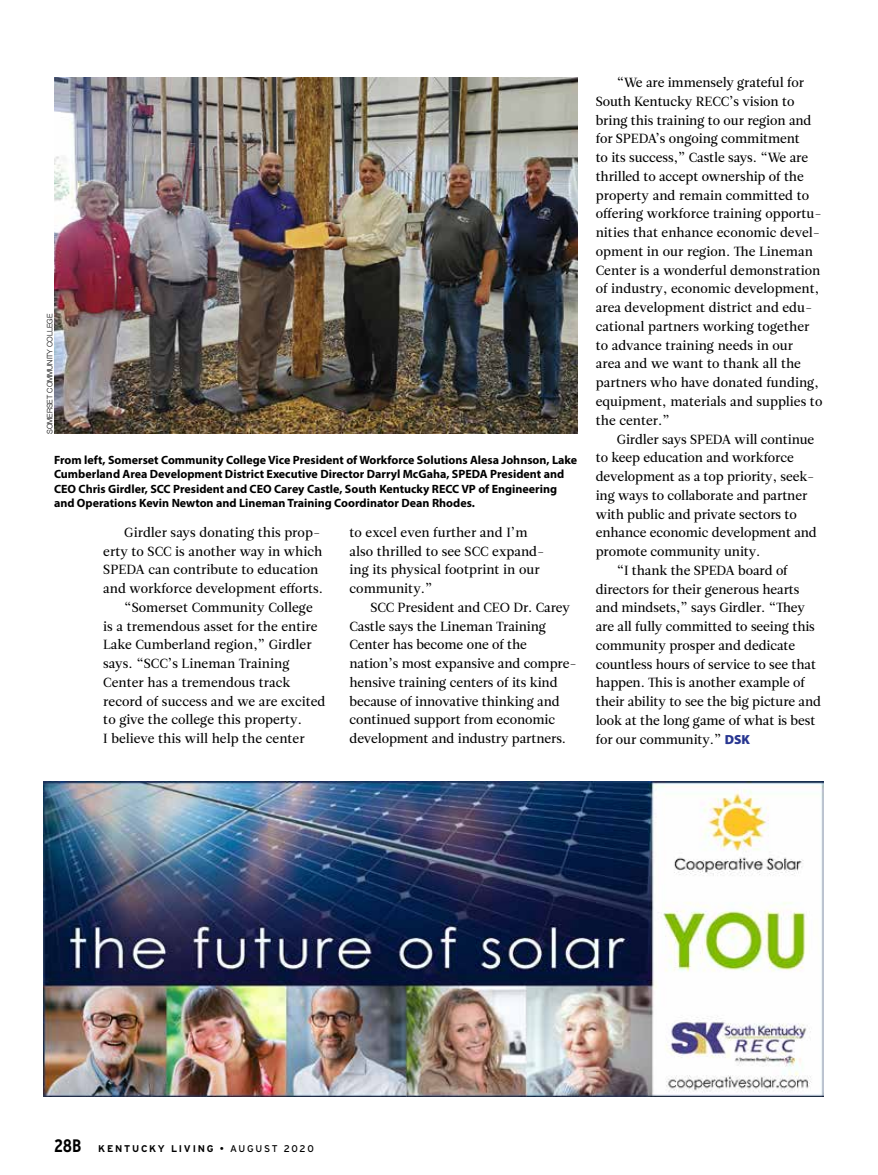
<style>
.page{position:relative;width:878px;height:1175px;background:#fff}
.page>*{position:absolute;margin:0;border:0;box-sizing:border-box;transform-origin:0 0}
.t1{font:700 condensed 18px "Interstate";color:#000}
.t2{font:13.2px/18.8px "Leitura Roman 2";letter-spacing:-.005em;color:#000}
.t3{font:700 12px/14.4px "Myriad Pro";color:#000}
.t4{font:700 9.75px "Interstate";letter-spacing:.18em;color:#000}
.t5{font:300 7.5px "Helvetica Neue";letter-spacing:-.01em;color:#000}
.s1{font-family:"Myriad Pro";font-weight:900;color:#283691}
.s2{font-weight:400}
</style>
<div class="page">
<img style="left:54px;top:78px;width:523px;height:356px">
<img style="left:44px;top:781px;width:779px;height:316px">
<p class="t5" style="left:44px;top:434px;width:121px;rotate:-90deg">SOMERSET COMMUNITY COLLEGE</p>
<p class="t3" style="left:54px;top:452px;width:524px">From left, Somerset Community College Vice President of Workforce Solutions Alesa Johnson, Lake Cumberland Area Development District Executive Director Darryl McGaha, SPEDA President and CEO Chris Girdler, SCC President and CEO Carey Castle, South Kentucky RECC VP of Engineering and Operations Kevin Newton and Lineman Training Coordinator Dean Rhodes.</p>
<p class="t2" style="left:124px;top:525px;width:198px">Girdler says donating this prop-</p>
<p class="t2" style="left:103px;top:543px;width:220px">erty to SCC is another way in which</p>
<p class="t2" style="left:103px;top:562px;width:216px">SPEDA can contribute to education</p>
<p class="t2" style="left:103px;top:581px;width:221px">and workforce development efforts.</p>
<p class="t2" style="left:124px;top:600px;width:190px">“Somerset Community College</p>
<p class="t2" style="left:103px;top:618px;width:216px">is a tremendous asset for the entire</p>
<p class="t2" style="left:103px;top:637px;width:210px">Lake Cumberland region,” Girdler</p>
<p class="t2" style="left:103px;top:656px;width:188px">says. “SCC’s Lineman Training</p>
<p class="t2" style="left:103px;top:675px;width:189px">Center has a tremendous track</p>
<p class="t2" style="left:103px;top:693px;width:224px">record of success and we are excited</p>
<p class="t2" style="left:103px;top:712px;width:200px">to give the college this property.</p>
<p class="t2" style="left:103px;top:731px;width:203px">I believe this will help the center</p>
<p class="t2" style="left:349px;top:524px;width:197px">to excel even further and I’m also thrilled to see SCC expand&shy;ing its physical footprint in our community.”</p>
<p class="t2" style="left:349px;top:600px;width:229px;text-indent:21px">SCC President and CEO Dr. Carey Castle says the Lineman Training Center has become one of the nation’s most expansive and compre&shy;hensive training centers of its kind because of innovative thinking and continued support from economic development and industry partners.</p>
<p class="t2" style="left:595px;top:75px;width:228px;text-indent:21px">“We are immensely grateful for South Kentucky RECC’s vision to bring this training to our region and for SPEDA’s ongoing commitment<br>to its success,” Castle says. “We are thrilled to accept ownership of the property and remain committed to offering workforce training opportu&shy;nities that enhance economic devel&shy;opment in our region. The Lineman Center is a wonderful demonstration of industry, economic development, area development district and edu&shy;cational partners working together to advance training needs in our<br>area and we want to thank all the partners who have donated funding, equipment, materials and supplies to the center.”</p>
<p class="t2" style="left:616px;top:431px;width:199px">Girdler says SPEDA will continue</p>
<p class="t2" style="left:595px;top:450px;width:199px">to keep education and workforce</p>
<p class="t2" style="left:595px;top:469px;width:220px">development as a top priority, seek-</p>
<p class="t2" style="left:595px;top:487px;width:213px">ing ways to collaborate and partner</p>
<p class="t2" style="left:595px;top:506px;width:203px">with public and private sectors to</p>
<p class="t2" style="left:595px;top:525px;width:223px">enhance economic development and</p>
<p class="t2" style="left:595px;top:544px;width:166px">promote community unity.</p>
<p class="t2" style="left:616px;top:562px;width:172px">“I thank the SPEDA board of</p>
<p class="t2" style="left:595px;top:581px;width:205px">directors for their generous hearts</p>
<p class="t2" style="left:595px;top:600px;width:211px">and mindsets,” says Girdler. “They</p>
<p class="t2" style="left:595px;top:619px;width:221px">are all fully committed to seeing this</p>
<p class="t2" style="left:595px;top:637px;width:201px">community prosper and dedicate</p>
<p class="t2" style="left:595px;top:656px;width:222px">countless hours of service to see that</p>
<p class="t2" style="left:595px;top:675px;width:211px">happen. This is another example of</p>
<p class="t2" style="left:595px;top:694px;width:227px">their ability to see the big picture and</p>
<p class="t2" style="left:595px;top:712px;width:221px">look at the long game of what is best</p>
<p class="t2" style="left:595px;top:731px;width:156px">for our community.” <span class="s1">DSK</span></p>
<h1 class="t1" style="left:54px;top:1136px;width:29px">28B</h1>
<p class="t4" style="left:98px;top:1143px;width:217px">KENTUCKY LIVING <span class="s2">• AUGUST 2020</span></p>
</div>
